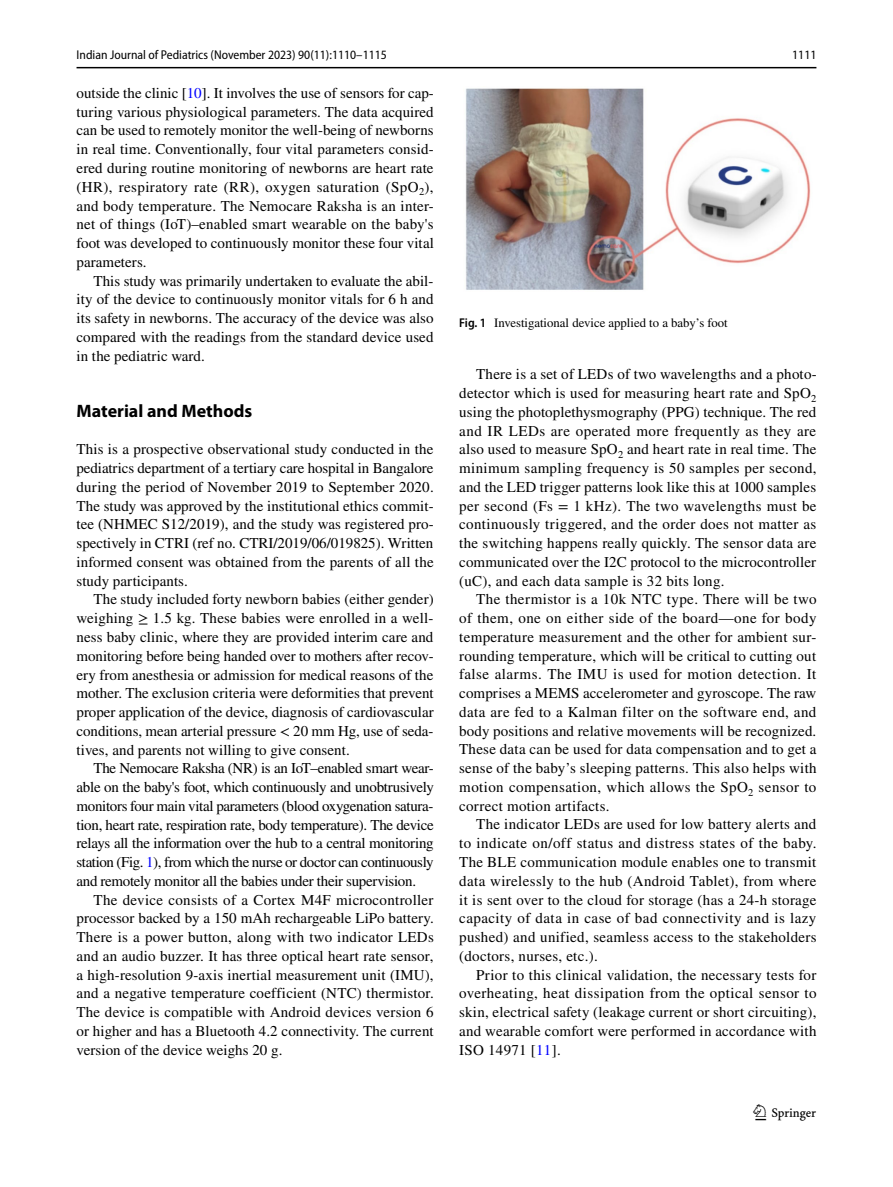
<style>
.page{position:relative;width:893px;height:1187px;background:#fff}
.page>*{position:absolute;margin:0;border:0;box-sizing:border-box;transform-origin:0 0}
.t1{font:22.5px "Springnew Regular 2";color:#000}
.t2{font:700 18px "Myriad Pro";color:#000}
.t3{font:15px/18.8px "STIX";letter-spacing:.005em;color:#000;text-align:justify}
.t4{font:semi-condensed 12.75px "Myriad Pro";color:#000}
.t5{font:12.75px "STIX";color:#000}
.s1{color:#00f}
.s2{font-family:"Myriad Pro";font-weight:600;font-stretch:semi-condensed}
</style>
<div class="page">
<hr style="left:77px;top:67px;width:739px;height:1px;background:#000">
<img style="left:465px;top:88px;width:346px;height:202px">
<p class="t4" style="left:77px;top:48px;width:312px">Indian Journal of Pediatrics (November 2023) 90(11):1110–1115</p>
<p class="t4" style="left:792px;top:48px;width:26px">1111</p>
<p class="t3" style="left:77px;top:84px;width:359px">outside the clinic [<span class="s1">10</span>]. It involves the use of sensors for cap&shy;turing various physiological parameters. The data acquired can be used to remotely monitor the well-being of newborns in real time. Conventionally, four vital parameters consid&shy;ered during routine monitoring of newborns are heart rate (HR), respiratory rate (RR), oxygen saturation (SpO<sub>2</sub>), and body temperature. The Nemocare Raksha is an inter&shy;net of things (IoT)–enabled smart wearable on the baby's foot was developed to continuously monitor these four vital parameters.</p>
<p class="t3" style="left:77px;top:272px;width:359px;text-indent:17px">This study was primarily undertaken to evaluate the abil&shy;ity of the device to continuously monitor vitals for 6 h and its safety in newborns. The accuracy of the device was also compared with the readings from the standard device used in the pediatric ward.</p>
<p class="t2" style="left:77px;top:399px;width:177px">Material and Methods</p>
<p class="t3" style="left:77px;top:441px;width:359px">This is a prospective observational study conducted in the pediatrics department of a tertiary care hospital in Bangalore during the period of November 2019 to September 2020.<br>The study was approved by the institutional ethics commit&shy;tee (NHMEC S12/2019), and the study was registered pro&shy;spectively in CTRI (ref no. CTRI/2019/06/019825). Written informed consent was obtained from the parents of all the study participants.</p>
<p class="t3" style="left:77px;top:591px;width:359px;text-indent:17px">The study included forty newborn babies (either gender) weighing ≥ 1.5 kg. These babies were enrolled in a well&shy;ness baby clinic, where they are provided interim care and monitoring before being handed over to mothers after recov&shy;ery from anesthesia or admission for medical reasons of the mother. The exclusion criteria were deformities that prevent proper application of the device, diagnosis of cardiovascular conditions, mean arterial pressure &lt; 20 mm Hg, use of seda&shy;tives, and parents not willing to give consent.</p>
<p class="t3" style="left:77px;top:759px;width:359px;text-indent:17px">The Nemocare Raksha (NR) is an IoT–enabled smart wear&shy;able on the baby's foot, which continuously and unobtrusively monitors four main vital parameters (blood oxygenation satura&shy;tion, heart rate, respiration rate, body temperature). The device relays all the information over the hub to a central monitoring station (Fig. <span class="s1">1</span>), from which the nurse or doctor can continuously and remotely monitor all the babies under their supervision.</p>
<p class="t3" style="left:77px;top:891px;width:359px;text-indent:17px">The device consists of a Cortex M4F microcontroller processor backed by a 150 mAh rechargeable LiPo battery.<br>There is a power button, along with two indicator LEDs and an audio buzzer. It has three optical heart rate sensor, a high-resolution 9-axis inertial measurement unit (IMU), and a negative temperature coefficient (NTC) thermistor.<br>The device is compatible with Android devices version 6 or higher and has a Bluetooth 4.2 connectivity. The current version of the device weighs 20 g.</p>
<p class="t5" style="left:459px;top:314px;width:270px"><span class="s2">Fig. 1</span> Investigational device applied to a baby’s foot</p>
<p class="t3" style="left:459px;top:366px;width:359px;text-indent:17px">There is a set of LEDs of two wavelengths and a photo&shy;detector which is used for measuring heart rate and SpO<sub>2 </sub>using the photoplethysmography (PPG) technique. The red and IR LEDs are operated more frequently as they are also used to measure SpO<sub>2</sub> and heart rate in real time. The minimum sampling frequency is 50 samples per second, and the LED trigger patterns look like this at 1000 samples per second (Fs = 1 kHz). The two wavelengths must be continuously triggered, and the order does not matter as the switching happens really quickly. The sensor data are communicated over the I2C protocol to the microcontroller (uC), and each data sample is 32 bits long.</p>
<p class="t3" style="left:459px;top:591px;width:359px;text-indent:17px">The thermistor is a 10k NTC type. There will be two of them, one on either side of the board—one for body temperature measurement and the other for ambient sur&shy;rounding temperature, which will be critical to cutting out false alarms. The IMU is used for motion detection. It comprises a MEMS accelerometer and gyroscope. The raw data are fed to a Kalman filter on the software end, and body positions and relative movements will be recognized.<br>These data can be used for data compensation and to get a sense of the baby’s sleeping patterns. This also helps with motion compensation, which allows the SpO<sub>2</sub> sensor to correct motion artifacts.</p>
<p class="t3" style="left:459px;top:816px;width:359px;text-indent:17px">The indicator LEDs are used for low battery alerts and to indicate on/off status and distress states of the baby.<br>The BLE communication module enables one to transmit data wirelessly to the hub (Android Tablet), from where it is sent over to the cloud for storage (has a 24-h storage capacity of data in case of bad connectivity and is lazy pushed) and unified, seamless access to the stakeholders (doctors, nurses, etc.).</p>
<p class="t3" style="left:459px;top:966px;width:359px;text-indent:17px">Prior to this clinical validation, the necessary tests for overheating, heat dissipation from the optical sensor to skin, electrical safety (leakage current or short circuiting), and wearable comfort were performed in accordance with ISO 14971 [<span class="s1">11</span>].</p>
<h1 class="t1" style="left:755px;top:1104px;width:62px">1 3</h1>
</div>
